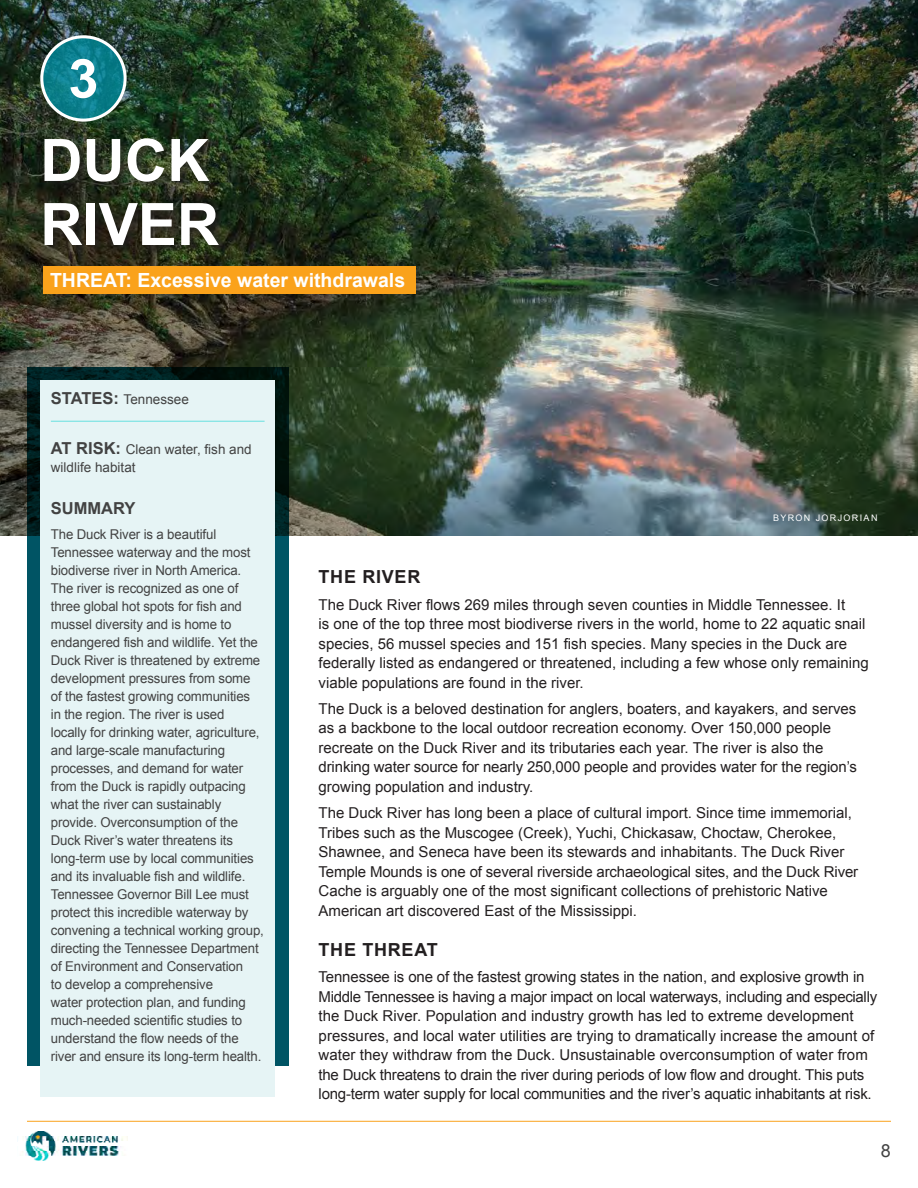
<style>
.page{position:relative;width:918px;height:1188px;background:#fff}
.page>*{position:absolute;margin:0;border:0;box-sizing:border-box;transform-origin:0 0}
.River_Name_-_Title{font:700 58.5px/64.1px "Arial";color:#fff}
.t1{font:700 54px "Arial";color:#fff}
.Subhead_-_threat{font:700 19.5px "Arial";color:#fff}
.Headers_1{font:700 18px "Arial";letter-spacing:.04em;color:#231f20}
.t2{font:18px "Arial";color:#424242}
.Sidebar_subhead{font:700 16.5px "Arial";color:#424242}
.Body_Copy_Small{font:15px/19.5px "Arial";color:#231f20}
.Sidebar_text{font:13.5px/18px "Arial";letter-spacing:-.01em;color:#424242}
.Sidebar_subhead-2{font:13.5px "Arial";color:#424242}
.Photo_Credit{font:9px "Arial";letter-spacing:.15em;color:#fff}
.s1{font-weight:700;font-size:16.5px}
</style>
<div class="page">
<img style="left:22px;top:1131px;width:106px;height:30px">
<img style="left:0;top:0;width:918px;height:536px">
<div style="left:43px;top:136px;width:187px;height:121px;background:#231f20;opacity:.65"></div>
<div style="left:43px;top:266px;width:373px;height:28px;background:#faa21b"></div>
<svg style="left:42px;top:37px;width:83px;height:83px;background:#168491"></svg>
<div style="left:40px;top:35px;width:87px;height:87px;border:3px solid #fff;border-radius:50%"></div>
<svg style="left:27px;top:367px;width:261px;height:698px;background:#02414b"></svg>
<div style="left:40px;top:381px;width:235px;height:716px;background:#e6f4f5"></div>
<hr style="left:51px;top:421px;width:214px;height:1px;background:#66e0e0">
<hr style="left:27px;top:1121px;width:864px;height:1px;background:#faa21b">
<p class="t1" style="left:68px;top:43px;width:32px">3</p>
<p class="River_Name_-_Title" style="left:40px;top:130px;width:180px">DUCK<br>RIVER</p>
<p class="Subhead_-_threat" style="left:50px;top:267px;width:357px">THREAT: Excessive water withdrawals</p>
<p class="Sidebar_subhead-2" style="left:51px;top:391px;width:140px"><span class="s1">STATES:</span> Tennessee</p>
<p class="Sidebar_text" style="left:51px;top:440px;width:202px"><span class="s1">AT RISK:</span> Clean water, fish and wildlife habitat</p>
<p class="Sidebar_subhead" style="left:51px;top:497px;width:86px">SUMMARY</p>
<p class="Sidebar_text" style="left:51px;top:525px;width:215px">The Duck River is a beautiful Tennessee waterway and the most biodiverse river in North America.<br>The river is recognized as one of three global hot spots for fish and mussel diversity and is home to endangered fish and wildlife. Yet the Duck River is threatened by extreme development pressures from some of the fastest growing communities<br>in the region. The river is used<br>locally for drinking water, agriculture, and large-scale manufacturing processes, and demand for water from the Duck is rapidly outpacing what the river can sustainably provide. Overconsumption of the Duck River’s water threatens its long-term use by local communities and its invaluable fish and wildlife.<br>Tennessee Governor Bill Lee must protect this incredible waterway by convening a technical working group, directing the Tennessee Department of Environment and Conservation<br>to develop a comprehensive<br>water protection plan, and funding much-needed scientific studies to understand the flow needs of the river and ensure its long-term health.</p>
<p class="Photo_Credit" style="left:773px;top:512px;width:106px">BYRON JORJORIAN</p>
<p class="Headers_1" style="left:319px;top:565px;width:103px">THE RIVER</p>
<p class="Body_Copy_Small" style="left:319px;top:595px;width:552px">The Duck River flows 269 miles through seven counties in Middle Tennessee. It<br>is one of the top three most biodiverse rivers in the world, home to 22 aquatic snail species, 56 mussel species and 151 fish species. Many species in the Duck are federally listed as endangered or threatened, including a few whose only remaining viable populations are found in the river.</p>
<p class="Body_Copy_Small" style="left:319px;top:699px;width:540px">The Duck is a beloved destination for anglers, boaters, and kayakers, and serves as a backbone to the local outdoor recreation economy. Over 150,000 people recreate on the Duck River and its tributaries each year. The river is also the drinking water source for nearly 250,000 people and provides water for the region’s growing population and industry.</p>
<p class="Body_Copy_Small" style="left:319px;top:803px;width:541px">The Duck River has long been a place of cultural import. Since time immemorial, Tribes such as the Muscogee (Creek), Yuchi, Chickasaw, Choctaw, Cherokee, Shawnee, and Seneca have been its stewards and inhabitants. The Duck River Temple Mounds is one of several riverside archaeological sites, and the Duck River Cache is arguably one of the most significant collections of prehistoric Native American art discovered East of the Mississippi.</p>
<p class="Headers_1" style="left:319px;top:938px;width:121px">THE THREAT</p>
<p class="Body_Copy_Small" style="left:319px;top:967px;width:560px">Tennessee is one of the fastest growing states in the nation, and explosive growth in Middle Tennessee is having a major impact on local waterways, including and especially the Duck River. Population and industry growth has led to extreme development pressures, and local water utilities are trying to dramatically increase the amount of water they withdraw from the Duck. Unsustainable overconsumption of water from the Duck threatens to drain the river during periods of low flow and drought. This puts long-term water supply for local communities and the river’s aquatic inhabitants at risk.</p>
<p class="t2" style="left:881px;top:1139px;width:12px">8</p>
</div>
